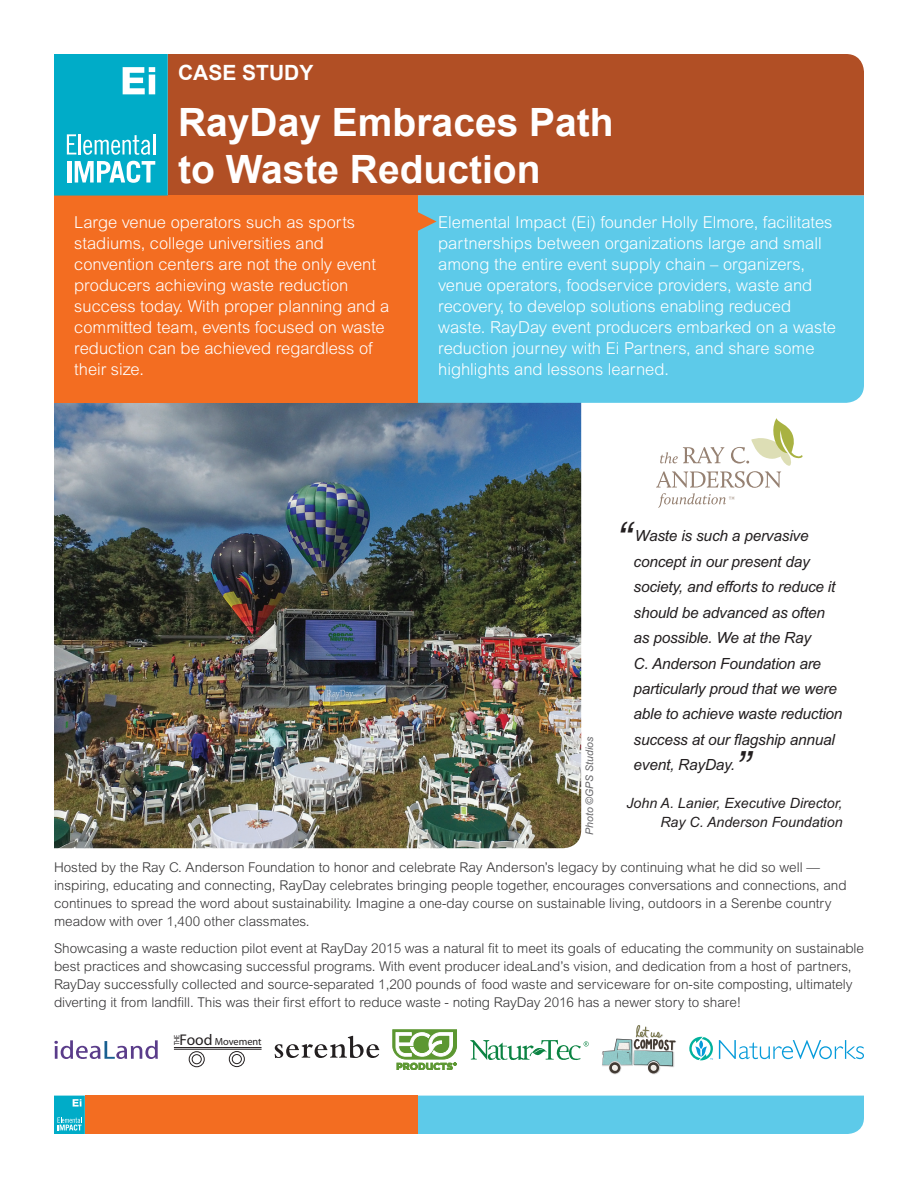
<style>
.page{position:relative;width:918px;height:1188px;background:#fff}
.page>*{position:absolute;margin:0;border:0;box-sizing:border-box;transform-origin:0 0}
.t1{font:italic 44.55px "Arial MT Std";color:#231f20}
.t2{font:700 39px/46.8px "Arial";color:#fff}
.t3{font:700 21px "Arial";color:#fff}
.t4{font:300 16.5px/21px "Arial MT Std";color:#fff}
.t5{font:italic 15.45px/25.5px "Arial MT Std";letter-spacing:-.015em;color:#231f20}
.t6{font:italic 14.1px/18.9px "Arial MT Std";color:#231f20;text-align:right}
.t7{font:300 13.5px/18px "Arial MT Std";color:#363536}
.t8{font:italic 10.5px "Arial MT Std";color:#646467}
.t9{font:10.35px "Myriad";color:#231f20}
.t10{font:7.8px "Myriad";color:#231f20;scale:.81 1}
.s1{font-size:15.6px}
</style>
<div class="page">
<img style="left:54px;top:403px;width:527px;height:445px">
<div style="left:418px;top:1096px;width:446px;height:38px;background:#5dcae9"></div>
<div style="left:85px;top:1096px;width:333px;height:38px;background:#f36d21"></div>
<svg style="left:54px;top:1096px;width:31px;height:38px"></svg>
<div style="left:168px;top:54px;width:696px;height:142px;background:#b14f25"></div>
<div style="left:54px;top:196px;width:364px;height:207px;background:#f36d21"></div>
<svg style="left:54px;top:54px;width:114px;height:142px"></svg>
<hr style="left:153px;top:134px;width:2px;height:21px;background:#fff">
<svg style="left:54px;top:1040px;width:104px;height:19px"></svg>
<svg style="left:275px;top:1036px;width:104px;height:22px"></svg>
<svg style="left:393px;top:1030px;width:64px;height:40px"></svg>
<svg style="left:719px;top:1040px;width:145px;height:19px"></svg>
<svg style="left:689px;top:1037px;width:24px;height:23px"></svg>
<div style="left:189px;top:1051px;width:15px;height:16px;border:1px solid #231f20;border-radius:50%"></div>
<div style="left:192px;top:1055px;width:9px;height:9px;border:1px solid #231f20;border-radius:50%"></div>
<div style="left:232px;top:1054px;width:9px;height:10px;border:1px solid #231f20;border-radius:50%"></div>
<div style="left:229px;top:1051px;width:16px;height:16px;border:1px solid #231f20;border-radius:50%"></div>
<hr style="left:174px;top:1047px;width:88px;height:1px;background:#231f20">
<hr style="left:174px;top:1049px;width:88px;height:1px;background:#231f20">
<svg style="left:470px;top:1040px;width:119px;height:20px"></svg>
<svg style="left:602px;top:1025px;width:74px;height:50px"></svg>
<div style="left:418px;top:196px;width:446px;height:207px;background:#5dcae9"></div>
<svg style="left:418px;top:203px;width:19px;height:37px"></svg>
<svg style="left:656px;top:418px;width:147px;height:90px"></svg>
<h3 class="t3" style="left:178px;top:59px;width:137px">CASE STUDY</h3>
<h2 class="t2" style="left:178px;top:100px;width:437px">RayDay Embraces Path to Waste Reduction</h2>
<p class="t4" style="left:74px;top:211px;width:316px">Large venue operators such as sports stadiums, college universities and convention centers are not the only event producers achieving waste reduction success today. With proper planning and a committed team, events focused on waste reduction can be achieved regardless of their size.</p>
<p class="t4" style="left:438px;top:211px;width:399px">Elemental Impact (Ei) founder Holly Elmore, facilitates partnerships between organizations large and small among the entire event supply chain – organizers, venue operators, foodservice providers, waste and recovery, to develop solutions enabling reduced waste. RayDay event producers embarked on a waste reduction journey with Ei Partners, and share some highlights and lessons learned.</p>
<p class="t8" style="left:584px;top:835px;width:100px;rotate:-90deg">Photo ©GPS Studios</p>
<h1 class="t1" style="left:616px;top:512px;width:16px">“</h1>
<p class="t5" style="left:634px;top:523px;width:211px">Waste is such a pervasive concept in our present day society, and efforts to reduce it should be advanced as often as possible. We at the Ray<br>C. Anderson Foundation are particularly proud that we were able to achieve waste reduction success at our flagship annual event, RayDay.</p>
<h1 class="t1" style="left:735px;top:741px;width:16px">”</h1>
<p class="t6" style="left:627px;top:793px;width:218px">John A. Lanier, Executive Director,<br>Ray C. Anderson Foundation</p>
<p class="t7" style="left:54px;top:858px;width:794px">Hosted by the Ray C. Anderson Foundation to honor and celebrate Ray Anderson’s legacy by continuing what he did so well — inspiring, educating and connecting, RayDay celebrates bringing people together, encourages conversations and connections, and continues to spread the word about sustainability. Imagine a one-day course on sustainable living, outdoors in a Serenbe country meadow with over 1,400 other classmates.</p>
<p class="t7" style="left:54px;top:939px;width:812px">Showcasing a waste reduction pilot event at RayDay 2015 was a natural fit to meet its goals of educating the community on sustainable best practices and showcasing successful programs. With event producer ideaLand’s vision, and dedication from a host of partners, RayDay successfully collected and source-separated 1,200 pounds of food waste and serviceware for on-site composting, ultimately diverting it from landfill. This was their first effort to reduce waste - noting RayDay 2016 has a newer story to share!</p>
<p class="t10" style="left:173px;top:1045px;width:14px;rotate:-90deg">THE</p>
<p class="t9" style="left:180px;top:1036px;width:84px"><span class="s1">Food</span> Movement</p>
</div>
